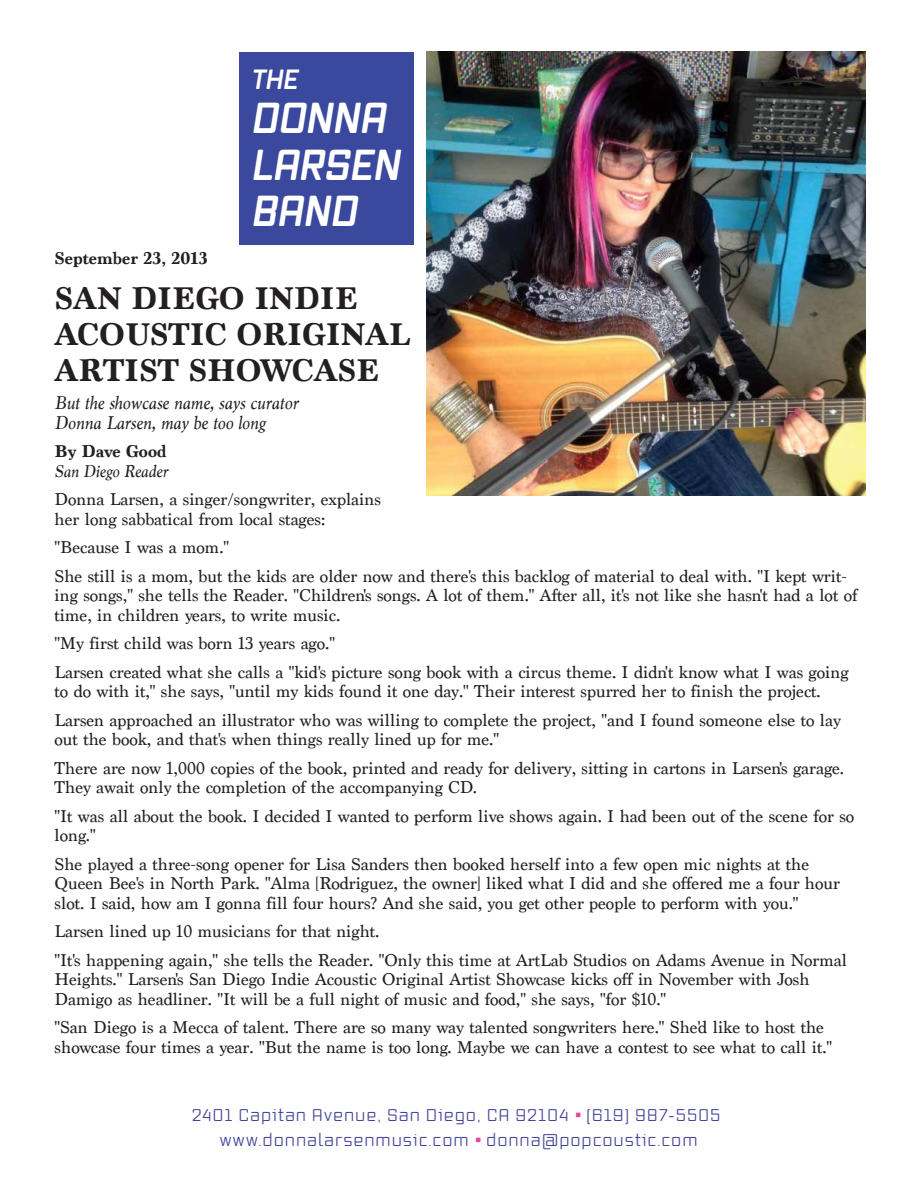
<style>
.page{position:relative;width:918px;height:1188px;background:#fff}
.page>*{position:absolute;margin:0;border:0;box-sizing:border-box;transform-origin:0 0}
.t1{font:italic 700 42px/46.5px "Vox Round";color:#fff}
.t2{font:700 33px/36px "Marion";color:#231f20}
.t3{font:italic 700 27px "Vox Round";color:#fff}
.t4{font:italic 19.5px/19.5px "Marion";color:#231f20}
.t5{font:18px/28.5px "Marion";color:#231f20}
.t6{font:700 18px "Marion";color:#231f20}
.t7{font:italic 18px "Marion";color:#231f20}
.t8{font:16.5px/25.5px "Vox Round";letter-spacing:.095em;color:#44449b;text-align:center}
.s1{font-weight:700;color:#ee4599}
</style>
<div class="page">
<img style="left:427px;top:52px;width:439px;height:443px">
<div style="left:239px;top:53px;width:175px;height:192px;background:#3a499e"></div>
<h3 class="t3" style="left:251px;top:61px;width:48px">THE</h3>
<h1 class="t1" style="left:251px;top:94px;width:150px">DONNA<br>LARSEN<br>BAND</h1>
<p class="t6" style="left:55px;top:247px;width:154px">September 23, 2013</p>
<h2 class="t2" style="left:55px;top:281px;width:357px">SAN DIEGO INDIE<br>ACOUSTIC ORIGINAL<br>ARTIST SHOWCASE</h2>
<p class="t4" style="left:55px;top:393px;width:245px">But the showcase name, says curator<br>Donna Larsen, may be too long</p>
<p class="t6" style="left:55px;top:441px;width:113px">By Dave Good</p>
<p class="t7" style="left:55px;top:459px;width:115px">San Diego Reader</p>
<p class="t5" style="left:55px;top:490px;width:328px;line-height:19.5px">Donna Larsen, a singer/songwriter, explains her long sabbatical from local stages:</p>
<p class="t5" style="left:55px;top:534px;width:794px">"Because I was a mom."<br>She still is a mom, but the kids are older now and there's this backlog of material to deal with. "I kept writ-</p>
<p class="t5" style="left:55px;top:586px;width:804px;line-height:19.5px">ing songs," she tells the Reader. "Children's songs. A lot of them." After all, it's not like she hasn't had a lot of time, in children years, to write music.</p>
<p class="t5" style="left:55px;top:630px;width:795px">"My first child was born 13 years ago."<br>Larsen created what she calls a "kid's picture song book with a circus theme. I didn't know what I was going</p>
<p class="t5" style="left:55px;top:678px;width:788px">to do with it," she says, "until my kids found it one day." Their interest spurred her to finish the project.<br>Larsen approached an illustrator who was willing to complete the project, "and I found someone else to lay</p>
<p class="t5" style="left:55px;top:726px;width:791px">out the book, and that's when things really lined up for me."<br>There are now 1,000 copies of the book, printed and ready for delivery, sitting in cartons in Larsen's garage.</p>
<p class="t5" style="left:55px;top:774px;width:801px">They await only the completion of the accompanying CD.<br>"It was all about the book. I decided I wanted to perform live shows again. I had been out of the scene for so</p>
<p class="t5" style="left:55px;top:822px;width:756px">long."<br>She played a three-song opener for Lisa Sanders then booked herself into a few open mic nights at the</p>
<p class="t5" style="left:55px;top:874px;width:787px;line-height:19.5px">Queen Bee's in North Park. "Alma [Rodriguez, the owner] liked what I did and she offered me a four hour slot. I said, how am I gonna fill four hours? And she said, you get other people to perform with you."</p>
<p class="t5" style="left:55px;top:917px;width:794px">Larsen lined up 10 musicians for that night.<br>"It's happening again," she tells the Reader. "Only this time at ArtLab Studios on Adams Avenue in Normal</p>
<p class="t5" style="left:55px;top:970px;width:757px;line-height:19.5px">Heights." Larsen's San Diego Indie Acoustic Original Artist Showcase kicks off in November with Josh<br>Damigo as headliner. "It will be a full night of music and food," she says, "for $10."</p>
<p class="t5" style="left:55px;top:1018px;width:779px;line-height:19.5px">"San Diego is a Mecca of talent. There are so many way talented songwriters here." She'd like to host the showcase four times a year. "But the name is too long. Maybe we can have a contest to see what to call it."</p>
<p class="t8" style="left:192px;top:1102px;width:530px">2401 Capitan Avenue, San Diego, CA 92104 <span class="s1">•</span> (619) 987-5505 www.donnalarsenmusic.com <span class="s1">•</span> donna@popcoustic.com</p>
</div>
